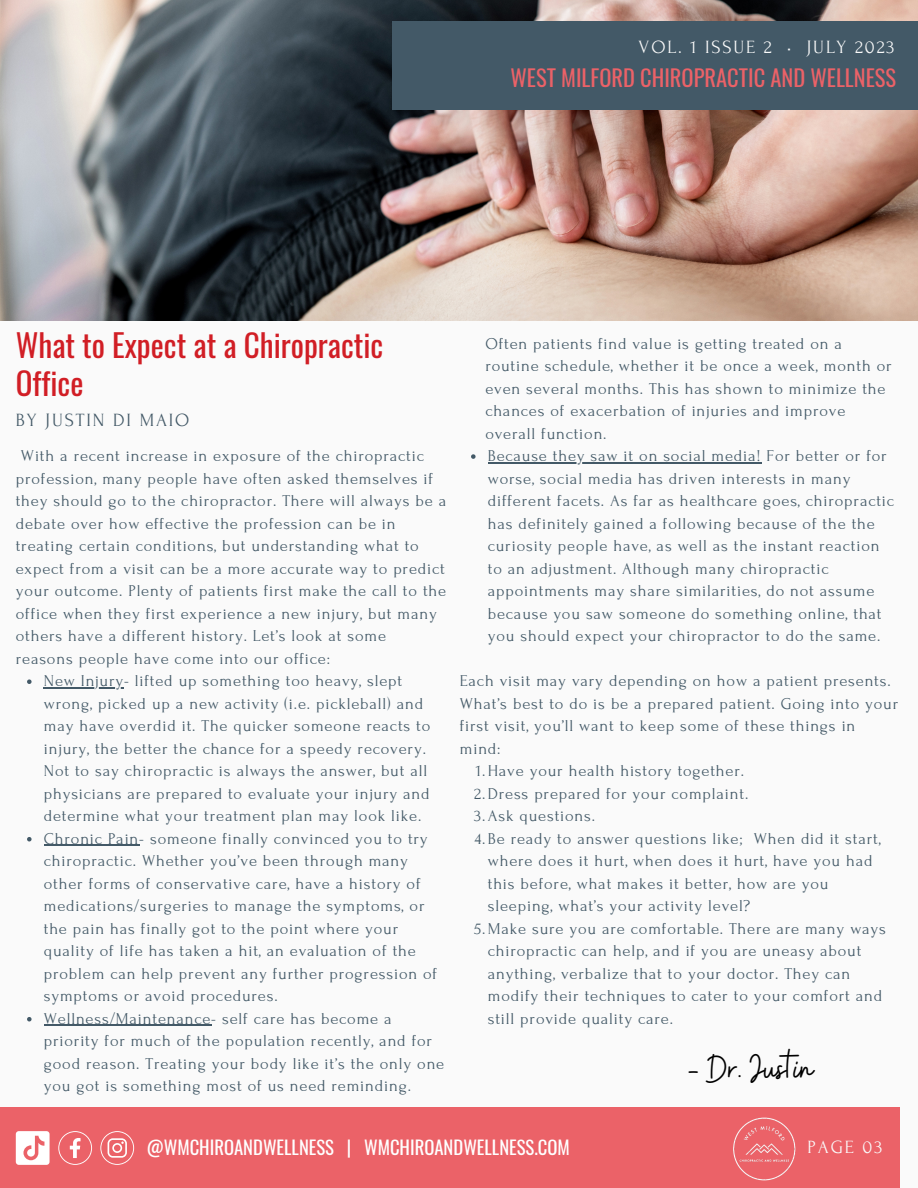
<style>
.page{position:relative;width:918px;height:1188px;background:#fafafa}
.page>*{position:absolute;margin:0;border:0;box-sizing:border-box;transform-origin:0 0}
.t1{font:40.5px "Buffalo";color:#000}
.t2{font:31.2px/37.2px "Oswald";color:#d11e25}
.t3{font:22.5px "Oswald";color:#eb6268}
.t4{font:18.6px "Oswald";color:#fff}
.t5{font:18.6px "Forum";letter-spacing:.1em;color:#fafafa}
.t6{font:18.6px "Forum";letter-spacing:.1em;color:#435967}
.t7{font:16.5px/22.5px "Forum";letter-spacing:.05em;color:#435967}
</style>
<div class="page">
<img style="left:0;top:0;width:918px;height:321px">
<div style="left:0;top:1107px;width:900px;height:81px;background:#eb6268"></div>
<svg style="left:27px;top:679px;width:5px;height:5px"></svg>
<hr style="left:44px;top:687px;width:80px;height:1px;background:#435967">
<svg style="left:27px;top:837px;width:5px;height:4px"></svg>
<hr style="left:44px;top:845px;width:95px;height:1px;background:#435967">
<svg style="left:27px;top:1017px;width:5px;height:4px"></svg>
<hr style="left:44px;top:1025px;width:167px;height:1px;background:#435967">
<svg style="left:471px;top:454px;width:5px;height:5px"></svg>
<hr style="left:488px;top:462px;width:273px;height:1px;background:#435967">
<img style="left:733px;top:1117px;width:63px;height:64px">
<svg style="left:58px;top:1131px;width:34px;height:34px"></svg>
<svg style="left:100px;top:1131px;width:34px;height:34px"></svg>
<svg style="left:16px;top:1131px;width:34px;height:34px"></svg>
<div style="left:392px;top:21px;width:526px;height:89px;background:#435967"></div>
<p class="t5" style="left:639px;top:37px;width:257px">VOL. 1 ISSUE 2 • JULY 2023</p>
<p class="t2" style="left:16px;top:326px;width:369px">What to Expect at a Chiropractic<br>Office</p>
<p class="t6" style="left:16px;top:410px;width:175px">BY JUSTIN DI MAIO</p>
<p class="t3" style="left:511px;top:60px;width:387px">WEST MILFORD CHIROPRACTIC AND WELLNESS</p>
<p class="t7" style="left:485px;top:332px;width:358px">Often patients find value is getting treated on a</p>
<p class="t7" style="left:485px;top:355px;width:408px">routine schedule, whether it be once a week, month or</p>
<p class="t7" style="left:485px;top:377px;width:402px">even several months. This has shown to minimize the</p>
<p class="t7" style="left:485px;top:400px;width:362px">chances of exacerbation of injuries and improve</p>
<p class="t7" style="left:485px;top:422px;width:123px">overall function.</p>
<p class="t7" style="left:16px;top:445px;width:432px;text-indent:5px">With a recent increase in exposure of the chiropractic profession, many people have often asked themselves if they should go to the chiropractor. There will always be a debate over how effective the profession can be in treating certain conditions, but understanding what to expect from a visit can be a more accurate way to predict your outcome. Plenty of patients first make the call to the office when they first experience a new injury, but many others have a different history. Let’s look at some reasons people have come into our office:</p>
<p class="t7" style="left:488px;top:445px;width:408px">Because they saw it on social media! For better or for worse, social media has driven interests in many different facets. As far as healthcare goes, chiropractic has definitely gained a following because of the the curiosity people have, as well as the instant reaction to an adjustment. Although many chiropractic appointments may share similarities, do not assume because you saw someone do something online, that you should expect your chiropractor to do the same.</p>
<p class="t7" style="left:44px;top:670px;width:388px">New Injury- lifted up something too heavy, slept wrong, picked up a new activity (i.e. pickleball) and may have overdid it. The quicker someone reacts to injury, the better the chance for a speedy recovery.<br>Not to say chiropractic is always the answer, but all physicians are prepared to evaluate your injury and determine what your treatment plan may look like.</p>
<p class="t7" style="left:44px;top:827px;width:395px">Chronic Pain- someone finally convinced you to try chiropractic. Whether you’ve been through many other forms of conservative care, have a history of medications/surgeries to manage the symptoms, or the pain has finally got to the point where your quality of life has taken a hit, an evaluation of the problem can help prevent any further progression of symptoms or avoid procedures.</p>
<p class="t7" style="left:44px;top:1007px;width:402px">Wellness/Maintenance- self care has become a priority for much of the population recently, and for good reason. Treating your body like it’s the only one you got is something most of us need reminding.</p>
<p class="t7" style="left:460px;top:670px;width:440px">Each visit may vary depending on how a patient presents.<br>What’s best to do is be a prepared patient. Going into your first visit, you’ll want to keep some of these things in mind:</p>
<p class="t7" style="left:476px;top:760px;width:270px">1.Have your health history together.</p>
<p class="t7" style="left:474px;top:782px;width:276px">2.Dress prepared for your complaint.</p>
<p class="t7" style="left:474px;top:805px;width:122px">3.Ask questions.</p>
<p class="t7" style="left:488px;top:827px;width:394px;text-indent:-14px">4.Be ready to answer questions like; When did it start, where does it hurt, when does it hurt, have you had this before, what makes it better, how are you sleeping, what’s your activity level?</p>
<p class="t7" style="left:488px;top:917px;width:400px;text-indent:-14px">5.Make sure you are comfortable. There are many ways chiropractic can help, and if you are uneasy about anything, verbalize that to your doctor. They can modify their techniques to cater to your comfort and still provide quality care.</p>
<p class="t1" style="left:688px;top:1043px;width:127px">- Dr. Justin</p>
<p class="t4" style="left:147px;top:1133px;width:424px">@WMCHIROANDWELLNESS | WMCHIROANDWELLNESS.COM</p>
<p class="t5" style="left:808px;top:1137px;width:76px">PAGE 03</p>
</div>
